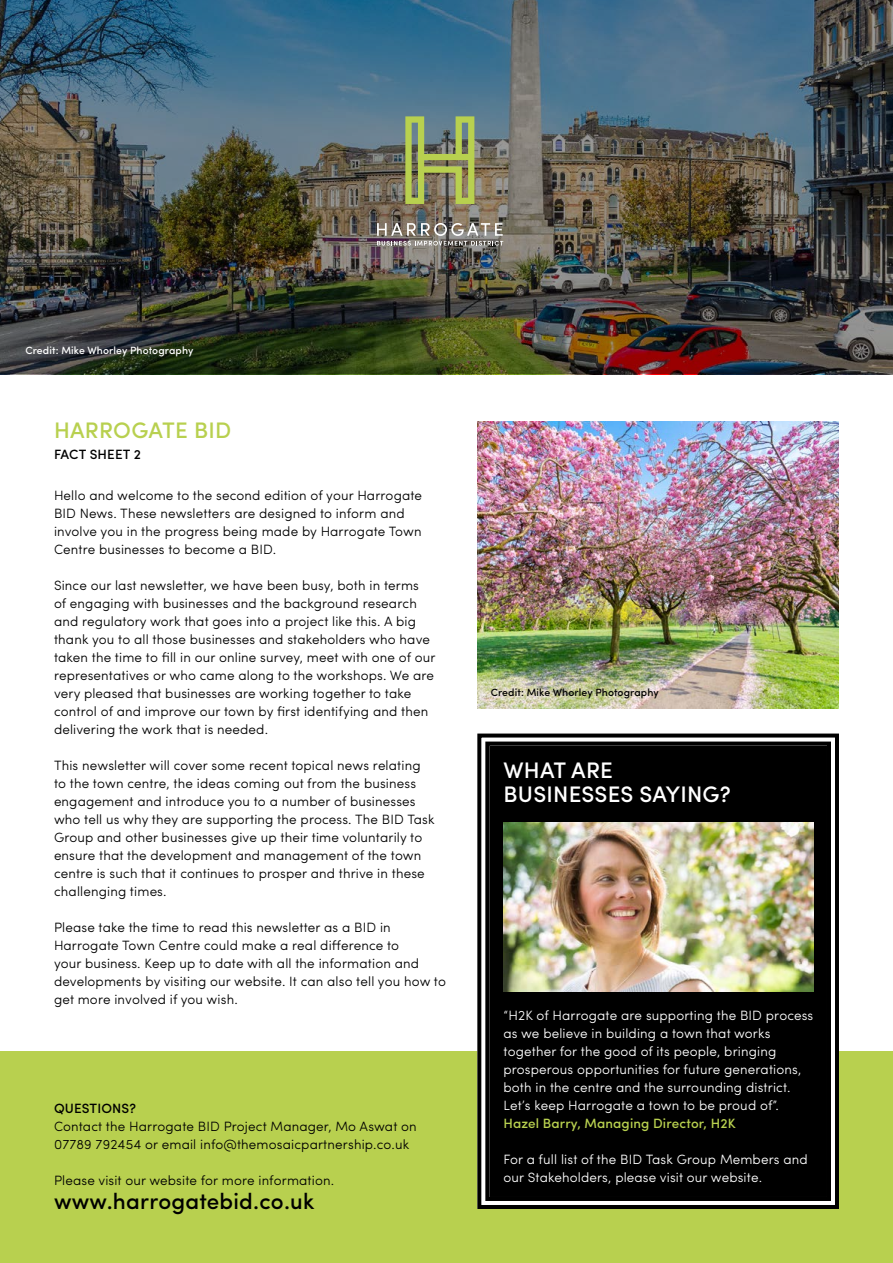
<style>
.page{position:relative;width:893px;height:1263px;background:#fff}
.page>*{position:absolute;margin:0;border:0;box-sizing:border-box;transform-origin:0 0}
.t1{font:500 22.5px/24px "Sofia Pro";letter-spacing:.01em;color:#fff}
.t2{font:500 22.5px "Sofia Pro";letter-spacing:.01em;color:#000}
.t3{font:500 22.5px "Sofia Pro";letter-spacing:.01em;color:#b8d04f}
.t4{font:300 13.5px/18px "Sofia Pro";letter-spacing:.01em;color:#000}
.t5{font:300 13.5px/18px "Sofia Pro";letter-spacing:.01em;color:#fff}
.t6{font:500 13.5px "Sofia Pro";letter-spacing:.01em;color:#b8d04f}
.t7{font:500 13.5px "Sofia Pro";letter-spacing:.01em;color:#000}
.t8{font:500 10.5px "Sofia Pro";letter-spacing:.01em;color:#fff}
.t9{font:500 10.5px "Sofia Pro";letter-spacing:.01em;color:#000}
</style>
<div class="page">
<img style="left:0;top:0;width:893px;height:374px">
<div style="left:0;top:1052px;width:893px;height:211px;background:#b8d04f"></div>
<svg style="left:475px;top:733px;width:366px;height:476px;background:#131312"></svg>
<div style="left:485px;top:741px;width:346px;height:460px;border:4px solid #000"></div>
<img style="left:503px;top:822px;width:311px;height:169px">
<img style="left:477px;top:421px;width:362px;height:287px">
<svg style="left:405px;top:116px;width:69px;height:88px;background:#8e9a5f"></svg>
<svg style="left:377px;top:223px;width:126px;height:23px;background:#948f8a"></svg>
<p class="t8" style="left:26px;top:343px;width:170px">Credit: Mike Whorley Photography</p>
<h1 class="t3" style="left:54px;top:413px;width:179px">HARROGATE BID</h1>
<p class="t7" style="left:54px;top:444px;width:88px">FACT SHEET 2</p>
<p class="t4" style="left:54px;top:486px;width:370px">Hello and welcome to the second edition of your Harrogate BID News. These newsletters are designed to inform and involve you in the progress being made by Harrogate Town Centre businesses to become a BID.</p>
<p class="t4" style="left:54px;top:576px;width:383px">Since our last newsletter, we have been busy, both in terms<br>of engaging with businesses and the background research and regulatory work that goes into a project like this. A big thank you to all those businesses and stakeholders who have taken the time to fill in our online survey, meet with one of our representatives or who came along to the workshops. We are very pleased that businesses are working together to take control of and improve our town by first identifying and then delivering the work that is needed.</p>
<p class="t4" style="left:54px;top:756px;width:382px">This newsletter will cover some recent topical news relating to the town centre, the ideas coming out from the business engagement and introduce you to a number of businesses who tell us why they are supporting the process. The BID Task Group and other businesses give up their time voluntarily to ensure that the development and management of the town centre is such that it continues to prosper and thrive in these challenging times.</p>
<p class="t4" style="left:54px;top:918px;width:394px">Please take the time to read this newsletter as a BID in Harrogate Town Centre could make a real difference to<br>your business. Keep up to date with all the information and developments by visiting our website. It can also tell you how to get more involved if you wish.</p>
<p class="t7" style="left:54px;top:1098px;width:84px">QUESTIONS?</p>
<p class="t4" style="left:54px;top:1116px;width:364px">Contact the Harrogate BID Project Manager, Mo Aswat on<br>07789 792454 or email info@themosaicpartnership.co.uk</p>
<p class="t4" style="left:54px;top:1170px;width:282px">Please visit our website for more information.</p>
<h1 class="t2" style="left:54px;top:1184px;width:262px">www.harrogatebid.co.uk</h1>
<p class="t9" style="left:491px;top:685px;width:170px">Credit: Mike Whorley Photography</p>
<h1 class="t1" style="left:503px;top:757px;width:229px">WHAT ARE<br>BUSINESSES SAYING?</h1>
<p class="t5" style="left:503px;top:1006px;width:311px">“H2K of Harrogate are supporting the BID process as we believe in building a town that works together for the good of its people, bringing prosperous opportunities for future generations, both in the centre and the surrounding district.<br>Let’s keep Harrogate a town to be proud of”.</p>
<p class="t6" style="left:503px;top:1113px;width:234px">Hazel Barry, Managing Director, H2K</p>
<p class="t5" style="left:503px;top:1150px;width:306px">For a full list of the BID Task Group Members and our Stakeholders, please visit our website.</p>
</div>
